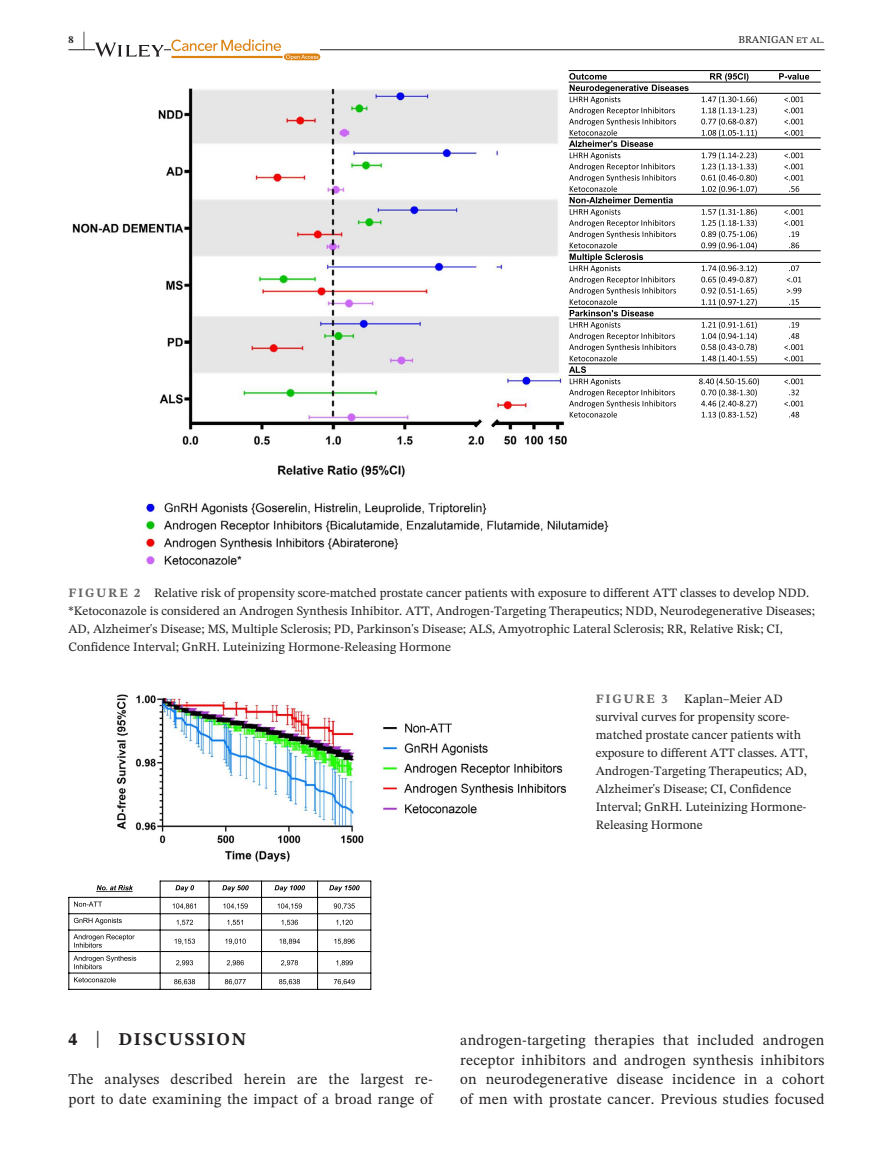
<style>
.page{position:relative;width:893px;height:1174px;background:#fff}
.page>*{position:absolute;margin:0;border:0;box-sizing:border-box;transform-origin:0 0}
.t1{font:700 18px "STIX Two Text";letter-spacing:.1em;color:#231f20}
.t2{font:15px/19.5px "STIX Two Text";letter-spacing:.015em;color:#231f20}
.t3{font:12.75px/18px "STIX Two Text";color:#231f20}
.t4{font:700 12.75px "STIX Two Text";letter-spacing:.14em;color:#636366}
.t5{font:10.5px "STIX Two Text";color:#231f20}
.t6{font:700 10.5px "STIX Two Text";color:#231f20}
.s1{font-size:21px}
.s2{font-weight:700;color:#636366}
.s3{font-weight:400;font-size:23.7px}
</style>
<div class="page">
<hr style="left:68px;top:49px;width:756px;height:1px;background:#231f20">
<svg style="left:95px;top:43px;width:69px;height:14px"></svg>
<svg style="left:171px;top:39px;width:149px;height:21px"></svg>
<img style="left:72px;top:88px;width:536px;height:477px">
<hr style="left:569px;top:82px;width:252px;height:1px;background:#000">
<hr style="left:569px;top:93px;width:252px;height:1px;background:#000">
<hr style="left:569px;top:137px;width:252px;height:1px;background:#000">
<hr style="left:569px;top:149px;width:252px;height:1px;background:#000">
<hr style="left:569px;top:194px;width:252px;height:1px;background:#000">
<hr style="left:569px;top:205px;width:252px;height:1px;background:#000">
<hr style="left:569px;top:250px;width:252px;height:1px;background:#000">
<hr style="left:569px;top:262px;width:252px;height:1px;background:#000">
<hr style="left:569px;top:307px;width:252px;height:1px;background:#000">
<hr style="left:569px;top:318px;width:252px;height:1px;background:#000">
<hr style="left:569px;top:363px;width:252px;height:1px;background:#000">
<hr style="left:569px;top:375px;width:252px;height:1px;background:#000">
<hr style="left:569px;top:70px;width:252px;height:1px;background:#000">
<svg style="left:569px;top:73px;width:240px;height:346px"></svg>
<img style="left:116px;top:694px;width:450px;height:168px">
<svg style="left:160px;top:881px;width:1px;height:16px"></svg>
<hr style="left:160px;top:897px;width:1px;height:92px;background:#000">
<hr style="left:209px;top:897px;width:1px;height:92px;background:#000">
<hr style="left:261px;top:897px;width:1px;height:92px;background:#000">
<hr style="left:317px;top:897px;width:1px;height:92px;background:#000">
<hr style="left:68px;top:897px;width:303px;height:1px;background:#000">
<hr style="left:68px;top:913px;width:303px;height:1px;background:#000">
<hr style="left:68px;top:929px;width:303px;height:1px;background:#000">
<hr style="left:68px;top:951px;width:303px;height:1px;background:#000">
<hr style="left:68px;top:972px;width:303px;height:1px;background:#000">
<hr style="left:69px;top:897px;width:1px;height:92px;background:#000">
<svg style="left:370px;top:881px;width:1px;height:16px"></svg>
<hr style="left:370px;top:897px;width:1px;height:92px;background:#000">
<hr style="left:160px;top:880px;width:211px;height:1px;background:#000">
<hr style="left:68px;top:989px;width:303px;height:1px;background:#000">
<svg style="left:96px;top:885px;width:37px;height:7px"></svg>
<svg style="left:175px;top:880px;width:185px;height:17px"></svg>
<svg style="left:74px;top:901px;width:28px;height:5px"></svg>
<svg style="left:173px;top:903px;width:182px;height:6px"></svg>
<svg style="left:74px;top:917px;width:48px;height:7px"></svg>
<svg style="left:177px;top:919px;width:176px;height:6px"></svg>
<svg style="left:73px;top:934px;width:62px;height:13px"></svg>
<svg style="left:175px;top:938px;width:180px;height:6px"></svg>
<svg style="left:73px;top:955px;width:63px;height:14px"></svg>
<svg style="left:176px;top:960px;width:177px;height:6px"></svg>
<svg style="left:74px;top:977px;width:42px;height:5px"></svg>
<svg style="left:174px;top:979px;width:181px;height:6px"></svg>
<p class="t6" style="left:68px;top:32px;width:18px">8 <span class="s1">|</span></p>
<p class="t5" style="left:739px;top:32px;width:87px">BRANIGAN et al.</p>
<p class="t3" style="left:68px;top:584px;width:748px"><span class="s2">FIGURE 2</span> Relative risk of propensity score-matched prostate cancer patients with exposure to different ATT classes to develop NDD. *Ketoconazole is considered an Androgen Synthesis Inhibitor. ATT, Androgen-Targeting Therapeutics; NDD, Neurodegenerative Diseases; AD, Alzheimer's Disease; MS, Multiple Sclerosis; PD, Parkinson's Disease; ALS, Amyotrophic Lateral Sclerosis; RR, Relative Risk; CI, Confidence Interval; GnRH. Luteinizing Hormone-Releasing Hormone</p>
<p class="t3" style="left:596px;top:689px;width:214px;text-indent:88px">Kaplan–Meier AD survival curves for propensity score&shy;matched prostate cancer patients with exposure to different ATT classes. ATT, Androgen-Targeting Therapeutics; AD, Alzheimer's Disease; CI, Confidence Interval; GnRH. Luteinizing Hormone-Releasing Hormone</p>
<p class="t4" style="left:596px;top:689px;width:74px">FIGURE 3</p>
<h1 class="t1" style="left:68px;top:1026px;width:179px">4 <span class="s3">|</span> DISCUSSION</h1>
<p class="t2" style="left:68px;top:1069px;width:366px">The analyses described herein are the largest re&shy;port to date examining the impact of a broad range of</p>
<p class="t2" style="left:460px;top:1030px;width:366px;text-align:justify">androgen-targeting therapies that included androgen receptor inhibitors and androgen synthesis inhibitors on neurodegenerative disease incidence in a cohort of men with prostate cancer. Previous studies focused</p>
</div>
